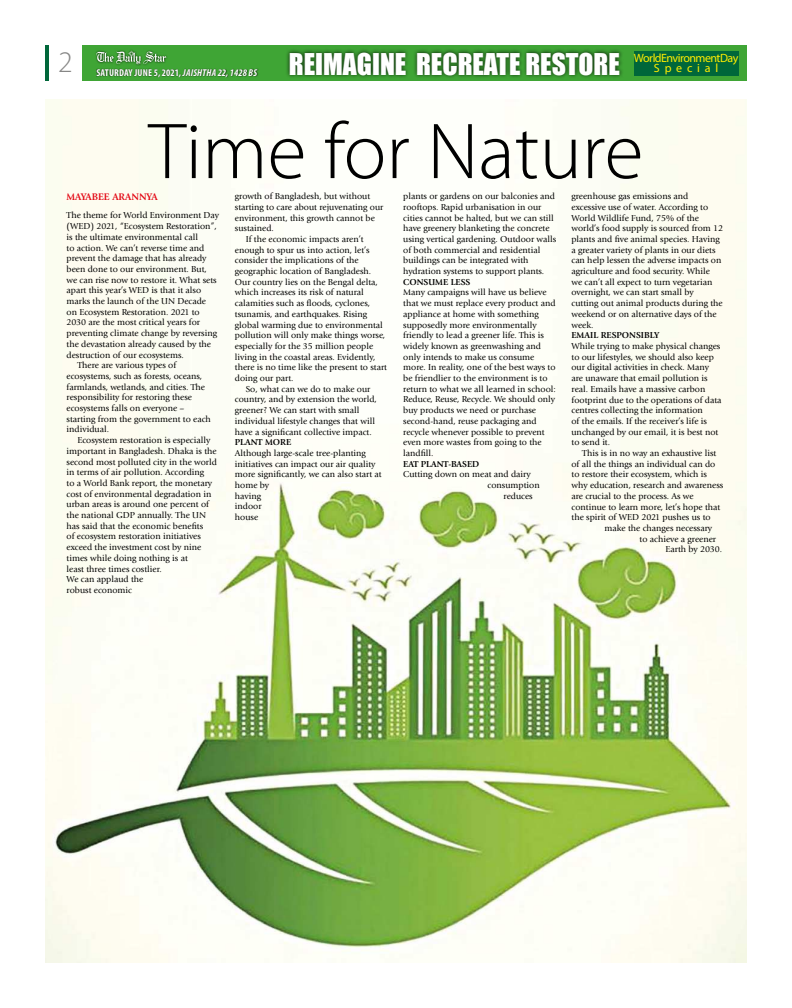
<style>
.page{position:relative;width:792px;height:1008px;background:#fff}
.page>*{position:absolute;margin:0;border:0;box-sizing:border-box;transform-origin:0 0}
.t1{font:300 80px "Myriad Pro";color:#000}
.t2{font:300 30px "Myriad Pro";color:#878786}
.t3{font:27.5px "Impact";color:#fff}
.t4{font:12px/10px "Myriad Pro";letter-spacing:-.045em;color:#fe0;text-align:center}
.t5{font:700 condensed 10px "Myriad Pro";letter-spacing:.02em;color:#fff}
.t6{font:700 10px "Giovanni Std";color:#e30613}
.t7{font:9px/10.7px "Giovanni Std";color:#000}
.t8{font:700 9px "Giovanni Std";color:#000}
.s1{font-style:italic}
</style>
<div class="page">
<img style="left:45px;top:99px;width:702px;height:864px">
<div style="left:82px;top:45px;width:665px;height:36px;background:#3fa535"></div>
<div style="left:94px;top:48px;width:74px;height:18px;background:#000;opacity:.75"></div>
<svg style="left:96px;top:50px;width:71px;height:14px"></svg>
<div style="left:96px;top:68px;width:162px;height:10px;background:#000;opacity:.75"></div>
<hr style="left:45px;top:45px;width:4px;height:36px;background:#00673a">
<div style="left:286px;top:48px;width:338px;height:31px;background:#000;opacity:.75"></div>
<div style="left:634px;top:51px;width:104px;height:24px;background:#00673a"></div>
<h2 class="t2" style="left:58px;top:44px;width:16px">2</h2>
<p class="t5" style="left:96px;top:69px;width:162px">SATURDAY JUNE 5, 2021, <span class="s1">JAISHTHA 22, 1428 BS</span></p>
<h3 class="t3" style="left:289px;top:49px;width:332px">REIMAGINE RECREATE RESTORE</h3>
<h3 class="t4" style="left:634px;top:54px;width:106px">World Environment Day<br>Special</h3>
<h1 class="t1" style="left:149px;top:104px;width:496px">Time for Nature</h1>
<p class="t6" style="left:67px;top:190px;width:93px">MAYABEE ARANNYA</p>
<p class="t7" style="left:67px;top:211px;width:154px">The theme for World Environment Day</p>
<p class="t7" style="left:67px;top:222px;width:152px">(WED) 2021, “Ecosystem Restoration”,</p>
<p class="t7" style="left:67px;top:232px;width:133px">is the ultimate environmental call</p>
<p class="t7" style="left:67px;top:243px;width:139px">to action. We can’t reverse time and</p>
<p class="t7" style="left:67px;top:254px;width:141px">prevent the damage that has already</p>
<p class="t7" style="left:67px;top:264px;width:142px">been done to our environment. But,</p>
<p class="t7" style="left:67px;top:275px;width:152px">we can rise now to restore it. What sets</p>
<p class="t7" style="left:67px;top:286px;width:136px">apart this year’s WED is that it also</p>
<p class="t7" style="left:67px;top:296px;width:141px">marks the launch of the UN Decade</p>
<p class="t7" style="left:67px;top:307px;width:135px">on Ecosystem Restoration. 2021 to</p>
<p class="t7" style="left:67px;top:318px;width:135px">2030 are the most critical years for</p>
<p class="t7" style="left:67px;top:329px;width:152px">preventing climate change by reversing</p>
<p class="t7" style="left:67px;top:339px;width:146px">the devastation already caused by the</p>
<p class="t7" style="left:67px;top:350px;width:119px">destruction of our ecosystems.</p>
<p class="t7" style="left:77px;top:361px;width:100px">There are various types of</p>
<p class="t7" style="left:67px;top:371px;width:137px">ecosystems, such as forests, oceans,</p>
<p class="t7" style="left:67px;top:382px;width:140px">farmlands, wetlands, and cities. The</p>
<p class="t7" style="left:67px;top:393px;width:127px">responsibility for restoring these</p>
<p class="t7" style="left:67px;top:403px;width:120px">ecosystems falls on everyone –</p>
<p class="t7" style="left:67px;top:414px;width:146px">starting from the government to each</p>
<p class="t7" style="left:67px;top:425px;width:44px">individual.</p>
<p class="t7" style="left:77px;top:436px;width:134px">Ecosystem restoration is especially</p>
<p class="t7" style="left:67px;top:446px;width:152px">important in Bangladesh. Dhaka is the</p>
<p class="t7" style="left:67px;top:457px;width:152px">second most polluted city in the world</p>
<p class="t7" style="left:67px;top:468px;width:139px">in terms of air pollution. According</p>
<p class="t7" style="left:67px;top:478px;width:147px">to a World Bank report, the monetary</p>
<p class="t7" style="left:67px;top:489px;width:146px">cost of environmental degradation in</p>
<p class="t7" style="left:67px;top:500px;width:144px">urban areas is around one percent of</p>
<p class="t7" style="left:67px;top:511px;width:141px">the national GDP annually. The UN</p>
<p class="t7" style="left:67px;top:521px;width:138px">has said that the economic benefits</p>
<p class="t7" style="left:67px;top:532px;width:136px">of ecosystem restoration initiatives</p>
<p class="t7" style="left:67px;top:543px;width:136px">exceed the investment cost by nine</p>
<p class="t7" style="left:67px;top:553px;width:123px">times while doing nothing is at</p>
<p class="t7" style="left:67px;top:564px;width:97px">least three times costlier.</p>
<p class="t7" style="left:67px;top:575px;width:78px">We can applaud the</p>
<p class="t7" style="left:67px;top:585px;width:67px">robust economic</p>
<p class="t7" style="left:235px;top:192px;width:137px">growth of Bangladesh, but without</p>
<p class="t7" style="left:235px;top:202px;width:150px">starting to care about rejuvenating our</p>
<p class="t7" style="left:235px;top:213px;width:142px">environment, this growth cannot be</p>
<p class="t7" style="left:235px;top:224px;width:40px">sustained.</p>
<p class="t7" style="left:246px;top:234px;width:119px">If the economic impacts aren’t</p>
<p class="t7" style="left:235px;top:245px;width:136px">enough to spur us into action, let’s</p>
<p class="t7" style="left:235px;top:256px;width:125px">consider the implications of the</p>
<p class="t7" style="left:235px;top:266px;width:138px">geographic location of Bangladesh.</p>
<p class="t7" style="left:235px;top:277px;width:144px">Our country lies on the Bengal delta,</p>
<p class="t7" style="left:235px;top:288px;width:130px">which increases its risk of natural</p>
<p class="t7" style="left:235px;top:299px;width:137px">calamities such as floods, cyclones,</p>
<p class="t7" style="left:235px;top:309px;width:134px">tsunamis, and earthquakes. Rising</p>
<p class="t7" style="left:235px;top:320px;width:149px">global warming due to environmental</p>
<p class="t7" style="left:235px;top:331px;width:152px">pollution will only make things worse,</p>
<p class="t7" style="left:235px;top:341px;width:140px">especially for the 35 million people</p>
<p class="t7" style="left:235px;top:352px;width:142px">living in the coastal areas. Evidently,</p>
<p class="t7" style="left:235px;top:363px;width:154px">there is no time like the present to start</p>
<p class="t7" style="left:235px;top:373px;width:60px">doing our part.</p>
<p class="t7" style="left:246px;top:384px;width:126px">So, what can we do to make our</p>
<p class="t7" style="left:235px;top:395px;width:144px">country, and by extension the world,</p>
<p class="t7" style="left:235px;top:406px;width:126px">greener? We can start with small</p>
<p class="t7" style="left:235px;top:416px;width:142px">individual lifestyle changes that will</p>
<p class="t7" style="left:235px;top:427px;width:138px">have a significant collective impact.</p>
<p class="t8" style="left:235px;top:437px;width:58px">PLANT MORE</p>
<p class="t7" style="left:235px;top:448px;width:148px">Although large-scale tree-planting initiatives can impact our air quality more significantly, we can also start at home by<br>having<br>indoor<br>house</p>
<p class="t7" style="left:403px;top:192px;width:154px">plants or gardens on our balconies and rooftops. Rapid urbanisation in our cities cannot be halted, but we can still have greenery blanketing the concrete using vertical gardening. Outdoor walls of both commercial and residential buildings can be integrated with hydration systems to support plants.</p>
<p class="t8" style="left:403px;top:276px;width:69px">CONSUME LESS</p>
<p class="t7" style="left:403px;top:288px;width:154px">Many campaigns will have us believe that we must replace every product and appliance at home with something supposedly more environmentally friendly to lead a greener life. This is widely known as greenwashing and only intends to make us consume more. In reality, one of the best ways to be friendlier to the environment is to return to what we all learned in school:<br>Reduce, Reuse, Recycle. We should only buy products we need or purchase second-hand, reuse packaging and recycle whenever possible to prevent even more wastes from going to the landfill.</p>
<p class="t8" style="left:403px;top:458px;width:78px">EAT PLANT-BASED</p>
<p class="t7" style="left:403px;top:470px;width:129px">Cutting down on meat and dairy</p>
<p class="t7" style="left:488px;top:481px;width:54px">consumption</p>
<p class="t7" style="left:504px;top:491px;width:31px">reduces</p>
<p class="t7" style="left:572px;top:192px;width:153px">greenhouse gas emissions and excessive use of water. According to World Wildlife Fund, 75% of the world’s food supply is sourced from 12 plants and five animal species. Having a greater variety of plants in our diets can help lessen the adverse impacts on agriculture and food security. While<br>we can’t all expect to turn vegetarian overnight, we can start small by<br>cutting out animal products during the weekend or on alternative days of the week.</p>
<p class="t8" style="left:572px;top:330px;width:89px">EMAIL RESPONSIBLY</p>
<p class="t7" style="left:572px;top:341px;width:152px">While trying to make physical changes to our lifestyles, we should also keep our digital activities in check. Many are unaware that email pollution is real. Emails have a massive carbon footprint due to the operations of data centres collecting the information<br>of the emails. If the receiver’s life is unchanged by our email, it is best not to send it.</p>
<p class="t7" style="left:572px;top:448px;width:153px;text-indent:11px">This is in no way an exhaustive list of all the things an individual can do to restore their ecosystem, which is why education, research and awareness are crucial to the process. As we continue to learn more, let’s hope that the spirit of WED 2021 pushes us to</p>
<p class="t7" style="left:605px;top:523px;width:109px">make the changes necessary</p>
<p class="t7" style="left:640px;top:534px;width:78px">to achieve a greener</p>
<p class="t7" style="left:666px;top:545px;width:58px">Earth by 2030.</p>
</div>
